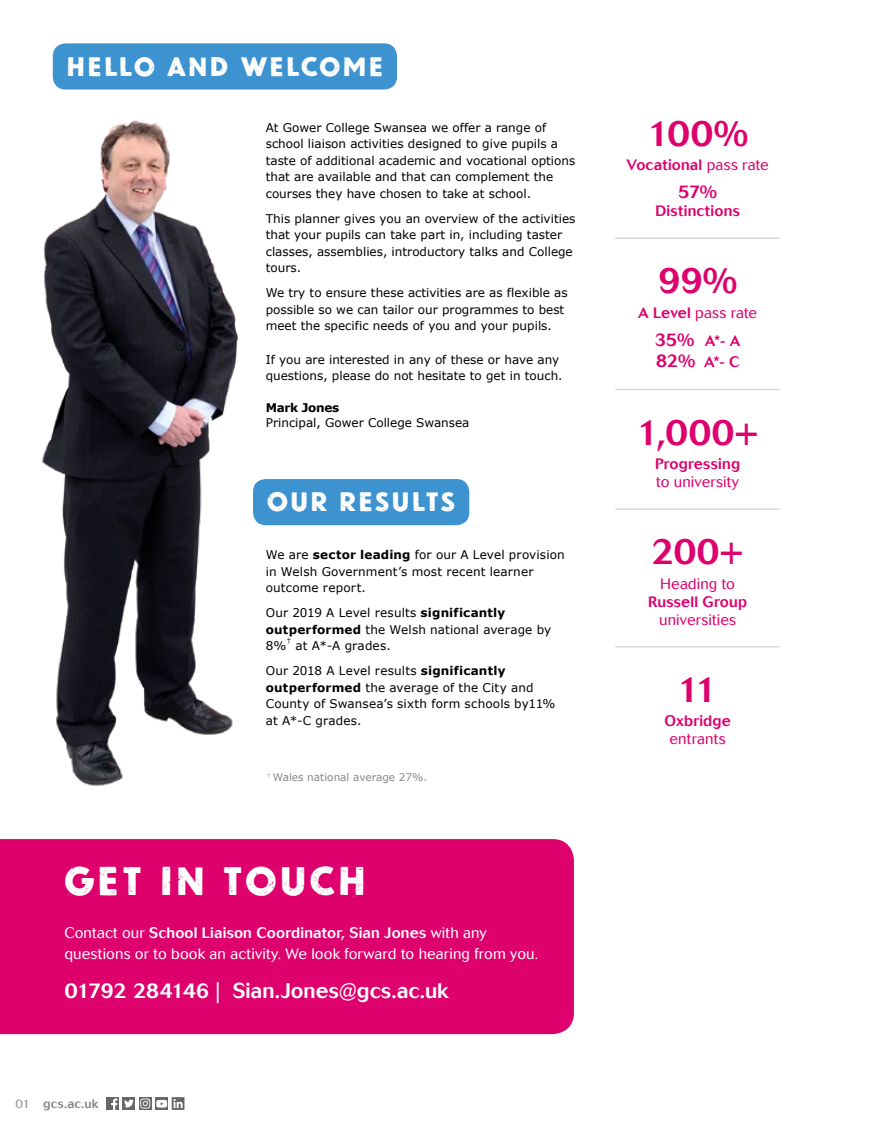
<style>
.page{position:relative;width:893px;height:1127px;background:#fff}
.page>*{position:absolute;margin:0;border:0;box-sizing:border-box;transform-origin:0 0}
.t1{font:40.5px "Newcastle Basic Rusty";color:#fff}
.t2{font:500 36px "Cosmos";letter-spacing:-.015em;color:#dd006d}
.t3{font:27px "Newcastle Basic Rusty";color:#fff}
.t4{font:500 21px "Cosmos";color:#fff}
.t5{font:500 18px "Cosmos";color:#dd006d}
.t6{font:300 15px/21.6px "Cosmos";letter-spacing:.01em;color:#fff}
.t7{font:500 15px/28px "Cosmos";letter-spacing:.015em;color:#dd006d;text-align:center}
.t8{font:300 15px "Cosmos";letter-spacing:.015em;color:#dd006d}
.t9{font:500 12.3px "Cosmos";letter-spacing:.02em;color:#878787}
.t10{font:12px/16.5px "Verdana";color:#000}
.t11{font:700 12px "Verdana";letter-spacing:-.025em;color:#000}
.t12{font:10.5px "Verdana";color:#878787}
.t13{font:7.8px "Verdana";color:#000}
.s1{font-weight:700}
.s2{font-weight:500}
.s3{font-weight:300;font-size:12px}
.s4{font-weight:300}
.s5{font-size:18px}
</style>
<div class="page">
<div style="left:0;top:839px;width:574px;height:195px;background:#dd006d"></div>
<div style="left:53px;top:43px;width:344px;height:47px;background:#3d92d0;border-radius:13px"></div>
<div style="left:253px;top:479px;width:216px;height:46px;background:#3d92d0;border-radius:13px"></div>
<hr style="left:616px;top:646px;width:163px;height:1px;background:#dadada">
<hr style="left:616px;top:237px;width:163px;height:2px;background:#dadada">
<hr style="left:616px;top:389px;width:163px;height:1px;background:#dadada">
<hr style="left:616px;top:508px;width:163px;height:2px;background:#dadada">
<div style="left:123px;top:1097px;width:12px;height:13px;background:#666"></div>
<svg style="left:106px;top:1097px;width:28px;height:13px"></svg>
<svg style="left:139px;top:1097px;width:13px;height:13px"></svg>
<svg style="left:140px;top:1098px;width:10px;height:10px"></svg>
<div style="left:155px;top:1097px;width:13px;height:13px;background:#666"></div>
<svg style="left:156px;top:1097px;width:28px;height:13px"></svg>
<img style="left:42px;top:120px;width:219px;height:666px">
<h3 class="t3" style="left:66px;top:50px;width:320px">Hello and welcome</h3>
<p class="t10" style="left:266px;top:119px;width:311px">At Gower College Swansea we offer a range of school liaison activities designed to give pupils a taste of additional academic and vocational options that are available and that can complement the courses they have chosen to take at school.</p>
<p class="t10" style="left:266px;top:210px;width:311px">This planner gives you an overview of the activities that your pupils can take part in, including taster classes, assemblies, introductory talks and College tours.</p>
<p class="t10" style="left:266px;top:285px;width:303px">We try to ensure these activities are as flexible as possible so we can tailor our programmes to best meet the specific needs of you and your pupils.</p>
<p class="t10" style="left:266px;top:351px;width:298px">If you are interested in any of these or have any questions, please do not hesitate to get in touch.</p>
<p class="t11" style="left:266px;top:400px;width:75px">Mark Jones</p>
<p class="t10" style="left:266px;top:415px;width:205px">Principal, Gower College Swansea</p>
<h3 class="t3" style="left:266px;top:486px;width:192px">Our results</h3>
<p class="t10" style="left:266px;top:547px;width:301px">We are <span class="s1">sector leading</span> for our A Level provision in Welsh Government’s most recent learner outcome report.</p>
<p class="t10" style="left:266px;top:605px;width:287px">Our 2019 A Level results <span class="s1">significantly outperformed</span> the Welsh national average by<br>8%</p>
<p class="t13" style="left:286px;top:636px;width:7px">†</p>
<p class="t10" style="left:266px;top:633px;width:241px;line-height:25px;text-indent:30px">at A*-A grades.<br>Our 2018 A Level results <span class="s1">significantly</span></p>
<p class="t10" style="left:266px;top:679px;width:291px"><span class="s1">outperformed</span> the average of the City and<br>County of Swansea’s sixth form schools by11% at A*-C grades.</p>
<p class="t12" style="left:267px;top:771px;width:162px"><sup>†</sup> Wales national average 27%.</p>
<h1 class="t1" style="left:62px;top:857px;width:306px">Get in touch</h1>
<p class="t6" style="left:64px;top:922px;width:475px">Contact our <span class="s2">School Liaison Coordinator, Sian Jones</span> with any questions or to book an activity. We look forward to hearing from you.</p>
<h3 class="t4" style="left:64px;top:978px;width:386px">01792 284146 | Sian.Jones@gcs.ac.uk</h3>
<p class="t9" style="left:15px;top:1096px;width:85px"><span class="s3">01</span> gcs.ac.uk</p>
<h2 class="t2" style="left:647px;top:113px;width:103px">100%</h2>
<p class="t7" style="left:627px;top:151px;width:143px">Vocational <span class="s4">pass rate</span></p>
<h3 class="t5" style="left:678px;top:182px;width:41px">57%</h3>
<p class="t7" style="left:655px;top:197px;width:86px">Distinctions</p>
<h2 class="t2" style="left:658px;top:260px;width:81px">99%</h2>
<p class="t7" style="left:638px;top:299px;width:120px">A Level <span class="s4">pass rate<br></span><span class="s5">35%</span> A*- A</p>
<p class="t7" style="left:656px;top:348px;width:85px"><span class="s5">82%</span> A*- C</p>
<h2 class="t2" style="left:636px;top:411px;width:124px">1,000+</h2>
<p class="t7" style="left:655px;top:450px;width:87px">Progressing</p>
<p class="t8" style="left:656px;top:473px;width:84px">to university</p>
<h2 class="t2" style="left:652px;top:531px;width:93px">200+</h2>
<p class="t8" style="left:660px;top:575px;width:76px">Heading to</p>
<p class="t7" style="left:648px;top:588px;width:101px">Russell Group</p>
<p class="t8" style="left:659px;top:611px;width:78px">universities</p>
<h2 class="t2" style="left:677px;top:669px;width:43px">11</h2>
<p class="t7" style="left:664px;top:707px;width:68px">Oxbridge</p>
<p class="t8" style="left:670px;top:730px;width:57px">entrants</p>
</div>
